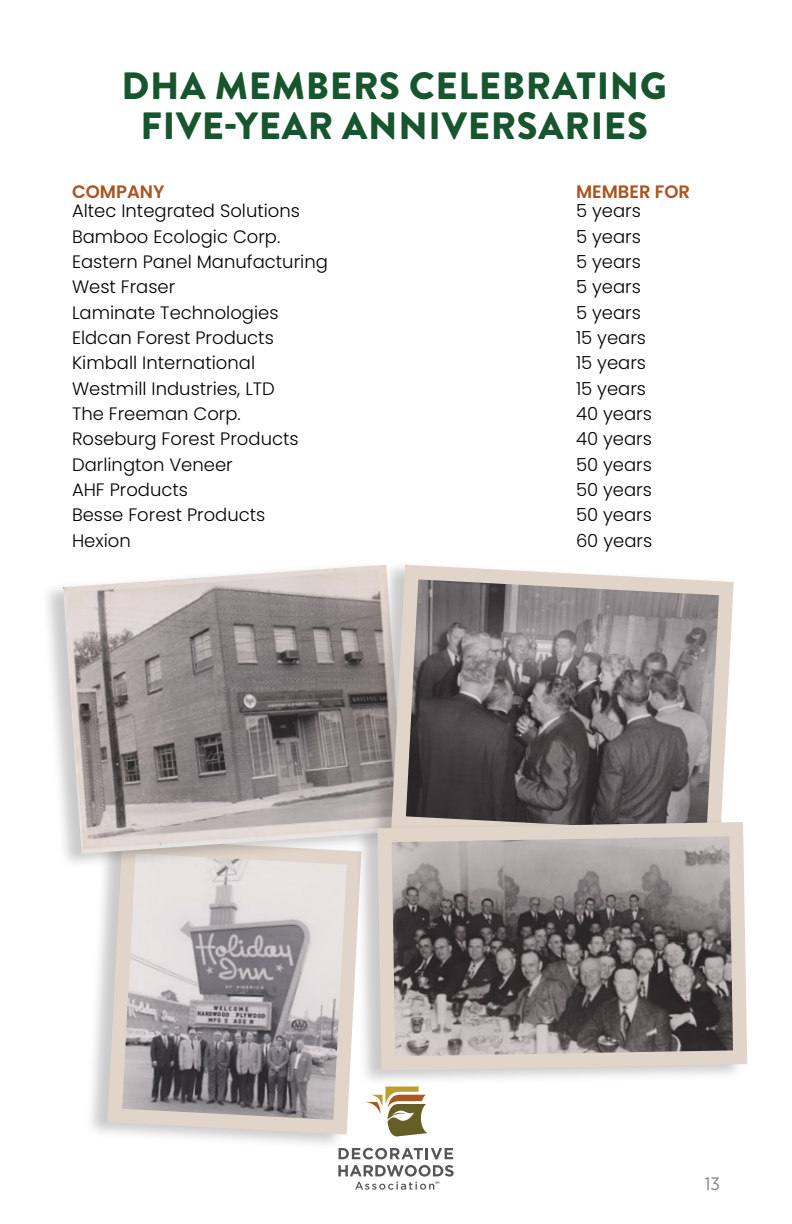
<style>
.page{position:relative;width:792px;height:1224px;background:#fff}
.page>*{position:absolute;margin:0;border:0;box-sizing:border-box;transform-origin:0 0}
.t1{font:900 38px/40px "Brandon Grotesque";letter-spacing:.02em;color:#17552f;text-align:center}
.t2{font:300 18px "Poppins";color:#000}
.t3{font:600 18px "Poppins";color:#a85522}
.t4{font:18px "Gotham Narrow";color:#808285}
</style>
<div class="page">
<svg style="left:339px;top:1148px;width:114px;height:11px"></svg>
<svg style="left:369px;top:1087px;width:58px;height:49px"></svg>
<svg style="left:338px;top:1165px;width:116px;height:25px"></svg>
<div style="left:85px;top:834px;width:275px;height:316px;background:#000;opacity:.21"></div>
<svg style="left:100px;top:870px;width:269px;height:272px;background:#b9b4b4"></svg>
<div style="left:40px;top:560px;width:363px;height:310px;background:#000;opacity:.21"></div>
<img style="left:63px;top:565px;width:305px;height:289px">
<div style="left:368px;top:560px;width:363px;height:303px;background:#000;opacity:.21"></div>
<svg style="left:384px;top:560px;width:350px;height:255px;background:#888382"></svg>
<div style="left:354px;top:817px;width:392px;height:270px;background:#000;opacity:.21"></div>
<svg style="left:370px;top:815px;width:378px;height:263px;background:#938b89"></svg>
<h1 class="t1" style="left:122px;top:66px;width:547px">DHA MEMBERS CELEBRATING<br>FIVE-YEAR ANNIVERSARIES</h1>
<p class="t3" style="left:72px;top:181px;width:94px">COMPANY</p>
<p class="t3" style="left:576px;top:181px;width:116px">MEMBER FOR</p>
<p class="t2" style="left:72px;top:201px;width:230px">Altec Integrated Solutions</p>
<p class="t2" style="left:576px;top:201px;width:66px">5 years</p>
<p class="t2" style="left:72px;top:226px;width:210px">Bamboo Ecologic Corp.</p>
<p class="t2" style="left:576px;top:226px;width:66px">5 years</p>
<p class="t2" style="left:72px;top:251px;width:257px">Eastern Panel Manufacturing</p>
<p class="t2" style="left:576px;top:251px;width:66px">5 years</p>
<p class="t2" style="left:72px;top:277px;width:105px">West Fraser</p>
<p class="t2" style="left:576px;top:277px;width:66px">5 years</p>
<p class="t2" style="left:72px;top:302px;width:208px">Laminate Technologies</p>
<p class="t2" style="left:576px;top:302px;width:66px">5 years</p>
<p class="t2" style="left:72px;top:327px;width:203px">Eldcan Forest Products</p>
<p class="t2" style="left:576px;top:327px;width:72px">15 years</p>
<p class="t2" style="left:72px;top:353px;width:185px">Kimball International</p>
<p class="t2" style="left:576px;top:353px;width:72px">15 years</p>
<p class="t2" style="left:72px;top:378px;width:205px">Westmill Industries, LTD</p>
<p class="t2" style="left:576px;top:378px;width:72px">15 years</p>
<p class="t2" style="left:72px;top:403px;width:170px">The Freeman Corp.</p>
<p class="t2" style="left:576px;top:403px;width:77px">40 years</p>
<p class="t2" style="left:72px;top:429px;width:228px">Roseburg Forest Products</p>
<p class="t2" style="left:576px;top:429px;width:77px">40 years</p>
<p class="t2" style="left:72px;top:454px;width:162px">Darlington Veneer</p>
<p class="t2" style="left:576px;top:454px;width:77px">50 years</p>
<p class="t2" style="left:72px;top:479px;width:118px">AHF Products</p>
<p class="t2" style="left:576px;top:479px;width:77px">50 years</p>
<p class="t2" style="left:72px;top:505px;width:195px">Besse Forest Products</p>
<p class="t2" style="left:576px;top:505px;width:77px">50 years</p>
<p class="t2" style="left:72px;top:530px;width:60px">Hexion</p>
<p class="t2" style="left:576px;top:530px;width:78px">60 years</p>
<p class="t4" style="left:705px;top:1173px;width:17px">13</p>
</div>
